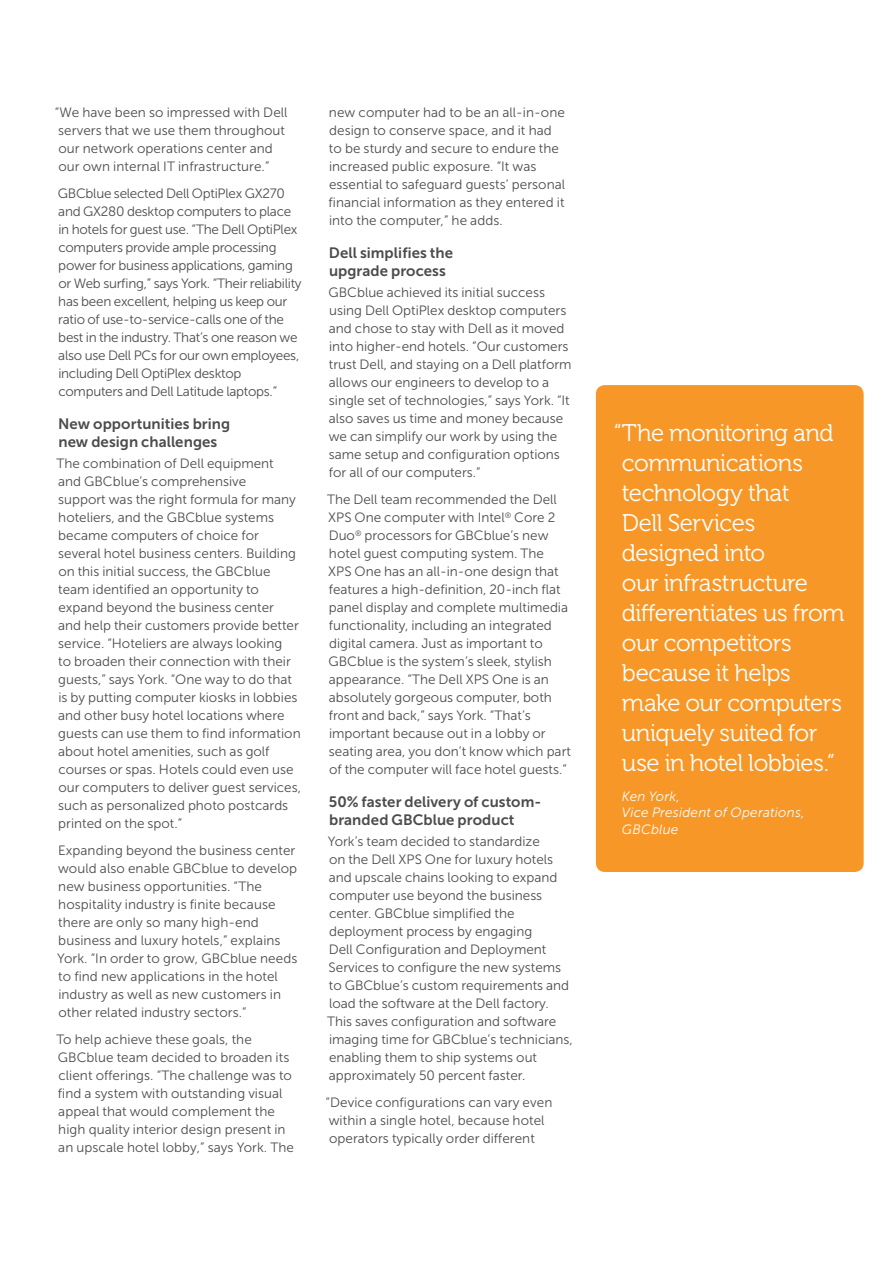
<style>
.page{position:relative;width:893px;height:1263px;background:#fff}
.page>*{position:absolute;margin:0;border:0;box-sizing:border-box;transform-origin:0 0}
.p1-4_pullquote-rebra{font:24px/30px "Museo For Dell 300";letter-spacing:-.02em;color:#fff}
.p2-4_subhead-rebrand{font:15px/18px "Museo Sans For Dell 700";letter-spacing:.005em;color:#4b4c4d}
.p2-4_body-rebrand{font:13.5px/18px "Museo Sans For Dell 300";color:#4b4c4d}
.p2-4_body-rebrand-2{font:13.5px/18px "Museo Sans For Dell 300";letter-spacing:-.02em;color:#4b4c4d}
.p1-4_pullquote-rebra-2{font:italic 13.5px/16.2px "Museo Sans For Dell 300";letter-spacing:.015em;color:#fff}
</style>
<div class="page">
<div style="left:596px;top:385px;width:268px;height:487px;background:#f79727;border-radius:9px"></div>
<p class="p2-4_body-rebrand" style="left:55px;top:103px;width:234px">“We have been so impressed with Dell servers that we use them throughout our network operations center and our own internal IT infrastructure.”</p>
<p class="p2-4_body-rebrand-2" style="left:58px;top:184px;width:245px">GBCblue selected Dell OptiPlex GX270 and GX280 desktop computers to place in hotels for guest use. “The Dell OptiPlex computers provide ample processing power for business applications, gaming or Web surfing,” says York. “Their reliability has been excellent, helping us keep our ratio of use-to-service-calls one of the best in the industry. That’s one reason we also use Dell PCs for our own employees, including Dell OptiPlex desktop computers and Dell Latitude laptops.”</p>
<p class="p2-4_subhead-rebrand" style="left:58px;top:415px;width:174px">New opportunities bring new design challenges</p>
<p class="p2-4_body-rebrand" style="left:56px;top:454px;width:246px">The combination of Dell equipment<br>and GBCblue’s comprehensive<br>support was the right formula for many hoteliers, and the GBCblue systems became computers of choice for several hotel business centers. Building on this initial success, the GBCblue team identified an opportunity to expand beyond the business center<br>and help their customers provide better service. “Hoteliers are always looking<br>to broaden their connection with their guests,” says York. “One way to do that is by putting computer kiosks in lobbies and other busy hotel locations where guests can use them to find information about hotel amenities, such as golf courses or spas. Hotels could even use our computers to deliver guest services, such as personalized photo postcards printed on the spot.”</p>
<p class="p2-4_body-rebrand" style="left:57px;top:841px;width:242px">Expanding beyond the business center would also enable GBCblue to develop new business opportunities. “The hospitality industry is finite because there are only so many high-end business and luxury hotels,” explains York. “In order to grow, GBCblue needs to find new applications in the hotel industry as well as new customers in other related industry sectors.”</p>
<p class="p2-4_body-rebrand" style="left:56px;top:1030px;width:239px">To help achieve these goals, the GBCblue team decided to broaden its client offerings. “The challenge was to find a system with outstanding visual appeal that would complement the high quality interior design present in an upscale hotel lobby,” says York. The</p>
<p class="p2-4_body-rebrand" style="left:329px;top:103px;width:238px">new computer had to be an all-in-one design to conserve space, and it had to be sturdy and secure to endure the increased public exposure. “It was essential to safeguard guests’ personal financial information as they entered it into the computer,” he adds.</p>
<p class="p2-4_subhead-rebrand" style="left:329px;top:244px;width:126px">Dell simplifies the upgrade process</p>
<p class="p2-4_body-rebrand" style="left:329px;top:283px;width:245px">GBCblue achieved its initial success using Dell OptiPlex desktop computers and chose to stay with Dell as it moved into higher-end hotels. “Our customers trust Dell, and staying on a Dell platform allows our engineers to develop to a single set of technologies,” says York. “It also saves us time and money because we can simplify our work by using the same setup and configuration options for all of our computers.”</p>
<p class="p2-4_body-rebrand" style="left:327px;top:490px;width:245px">The Dell team recommended the Dell XPS One computer with Intel<sup>®</sup> Core 2<br>Duo<sup>®</sup> processors for GBCblue’s new hotel guest computing system. The<br>XPS One has an all-in-one design that features a high-definition, 20-inch flat panel display and complete multimedia functionality, including an integrated digital camera. Just as important to GBCblue is the system’s sleek, stylish appearance. “The Dell XPS One is an absolutely gorgeous computer, both front and back,” says York. “That’s important because out in a lobby or seating area, you don’t know which part of the computer will face hotel guests.”</p>
<p class="p2-4_subhead-rebrand" style="left:329px;top:793px;width:214px">50% faster delivery of custom&shy;branded GBCblue product</p>
<p class="p2-4_body-rebrand" style="left:327px;top:832px;width:247px">York’s team decided to standardize<br>on the Dell XPS One for luxury hotels and upscale chains looking to expand computer use beyond the business center. GBCblue simplified the deployment process by engaging<br>Dell Configuration and Deployment Services to configure the new systems to GBCblue’s custom requirements and load the software at the Dell factory.<br>This saves configuration and software imaging time for GBCblue’s technicians, enabling them to ship systems out approximately 50 percent faster.</p>
<p class="p2-4_body-rebrand" style="left:326px;top:1093px;width:228px">“Device configurations can vary even within a single hotel, because hotel operators typically order different</p>
<p class="p1-4_pullquote-rebra" style="left:622px;top:418px;width:224px;text-indent:-8px">“The monitoring and communications technology that<br>Dell Services designed into<br>our infrastructure differentiates us from our competitors because it helps make our computers uniquely suited for use in hotel lobbies.”</p>
<p class="p1-4_pullquote-rebra-2" style="left:622px;top:788px;width:184px">Ken York,<br>Vice President of Operations,<br>GBCblue</p>
</div>
